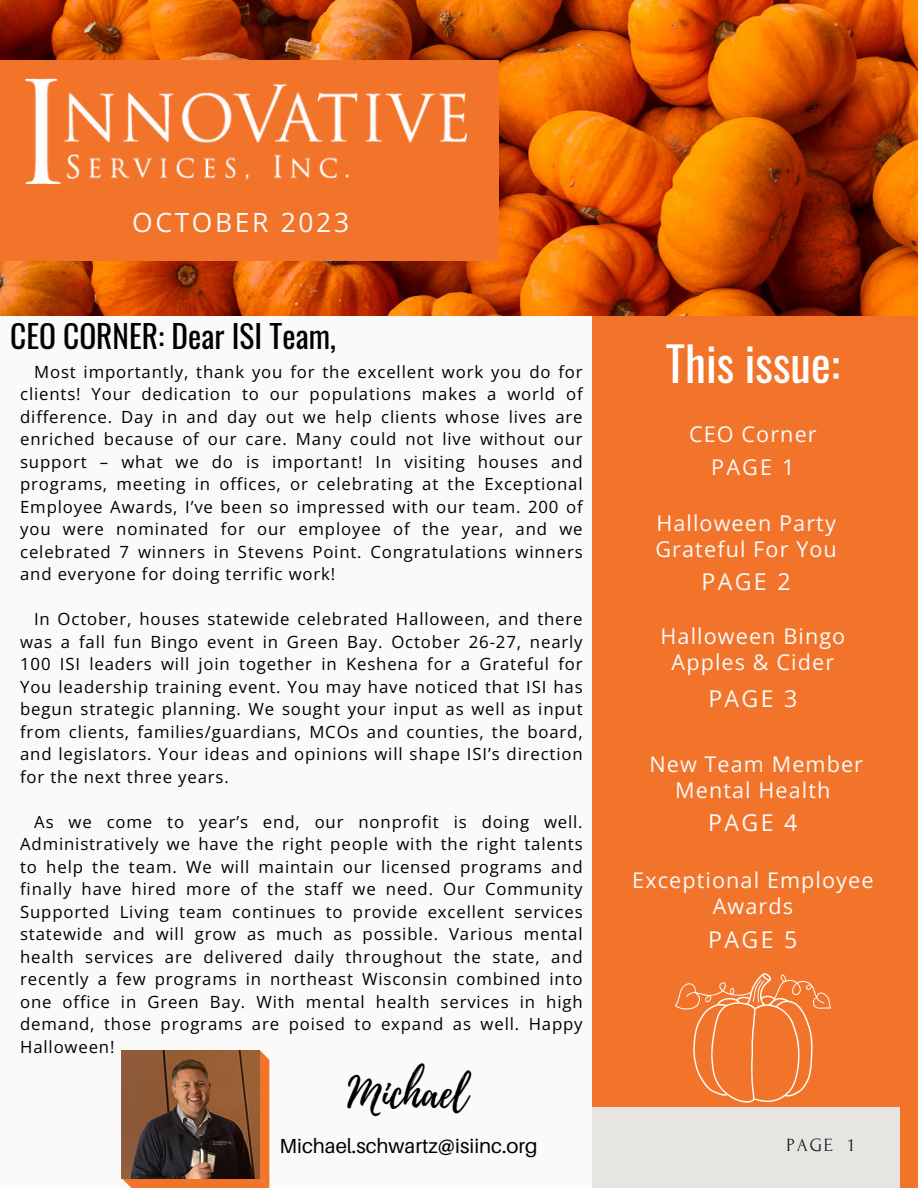
<style>
.page{position:relative;width:918px;height:1188px;background:#fafafa}
.page>*{position:absolute;margin:0;border:0;box-sizing:border-box;transform-origin:0 0}
.t1{font:46.65px "Oswald";color:#fff}
.t2{font:41.85px "Playlist Script";color:#000}
.t3{font:31.35px "Oswald";color:#000}
.t4{font:26.4px "Open Sans";letter-spacing:.1em;color:#fafafa}
.t5{font:23.25px "Open Sans";letter-spacing:.1em;color:#fafafa}
.t6{font:21.6px/25.8px "Open Sans";letter-spacing:.05em;color:#fafafa;text-align:center}
.t7{font:20.4px "Aileron";color:#000}
.t8{font:18.75px "Forum";color:#0f1316}
.t9{font:16.8px/22.5px "Open Sans";letter-spacing:.05em;color:#000;text-align:justify}
</style>
<div class="page">
<div style="left:593px;top:301px;width:325px;height:887px;background:#f2742b"></div>
<img style="left:0;top:0;width:918px;height:315px">
<div style="left:0;top:61px;width:499px;height:200px;background:#f2742b"></div>
<div style="left:593px;top:1107px;width:307px;height:81px;background:#e6e5e2"></div>
<img style="left:25px;top:79px;width:441px;height:104px">
<svg style="left:122px;top:1050px;width:147px;height:138px;background:#e97532"></svg>
<img style="left:122px;top:1050px;width:138px;height:128px">
<svg style="left:675px;top:973px;width:156px;height:130px"></svg>
<p class="t4" style="left:132px;top:204px;width:218px">OCTOBER 2023</p>
<p class="t3" style="left:10px;top:311px;width:327px">CEO CORNER: Dear ISI Team,</p>
<p class="t9" style="left:20px;top:360px;width:564px;text-indent:14px">Most importantly, thank you for the excellent work you do for clients! Your dedication to our populations makes a world of difference. Day in and day out we help clients whose lives are enriched because of our care. Many could not live without our support – what we do is important! In visiting houses and programs, meeting in offices, or celebrating at the Exceptional Employee Awards, I’ve been so impressed with our team. 200 of you were nominated for our employee of the year, and we celebrated 7 winners in Stevens Point. Congratulations winners and everyone for doing terrific work!</p>
<p class="t9" style="left:20px;top:607px;width:564px;text-indent:14px">In October, houses statewide celebrated Halloween, and there was a fall fun Bingo event in Green Bay. October 26-27, nearly 100 ISI leaders will join together in Keshena for a Grateful for You leadership training event. You may have noticed that ISI has begun strategic planning. We sought your input as well as input from clients, families/guardians, MCOs and counties, the board, and legislators. Your ideas and opinions will shape ISI’s direction for the next three years.</p>
<p class="t9" style="left:20px;top:810px;width:564px;text-indent:14px">As we come to year’s end, our nonprofit is doing well.<br>Administratively we have the right people with the right talents to help the team. We will maintain our licensed programs and finally have hired more of the staff we need. Our Community Supported Living team continues to provide excellent services statewide and will grow as much as possible. Various mental health services are delivered daily throughout the state, and recently a few programs in northeast Wisconsin combined into one office in Green Bay. With mental health services in high demand, those programs are poised to expand as well. Happy Halloween!</p>
<p class="t2" style="left:348px;top:1064px;width:122px">Michael</p>
<p class="t7" style="left:280px;top:1133px;width:260px">Michael.schwartz@isiinc.org</p>
<p class="t1" style="left:666px;top:328px;width:175px">This issue:</p>
<p class="t6" style="left:689px;top:421px;width:129px">CEO Corner</p>
<p class="t6" style="left:711px;top:453px;width:85px">PAGE 1</p>
<p class="t6" style="left:656px;top:510px;width:181px">Halloween Party</p>
<p class="t6" style="left:655px;top:536px;width:183px">Grateful For You</p>
<p class="t5" style="left:702px;top:565px;width:91px">PAGE 2</p>
<p class="t6" style="left:661px;top:623px;width:186px">Halloween Bingo</p>
<p class="t6" style="left:672px;top:649px;width:164px">Apples &amp; Cider</p>
<p class="t5" style="left:708px;top:682px;width:91px">PAGE 3</p>
<p class="t6" style="left:649px;top:751px;width:215px">New Team Member</p>
<p class="t6" style="left:675px;top:777px;width:157px">Mental Health</p>
<p class="t5" style="left:708px;top:806px;width:91px">PAGE 4</p>
<p class="t6" style="left:632px;top:867px;width:243px">Exceptional Employee<br>Awards</p>
<p class="t5" style="left:708px;top:924px;width:91px">PAGE 5</p>
<p class="t8" style="left:786px;top:1135px;width:69px">PAGE 1</p>
</div>
